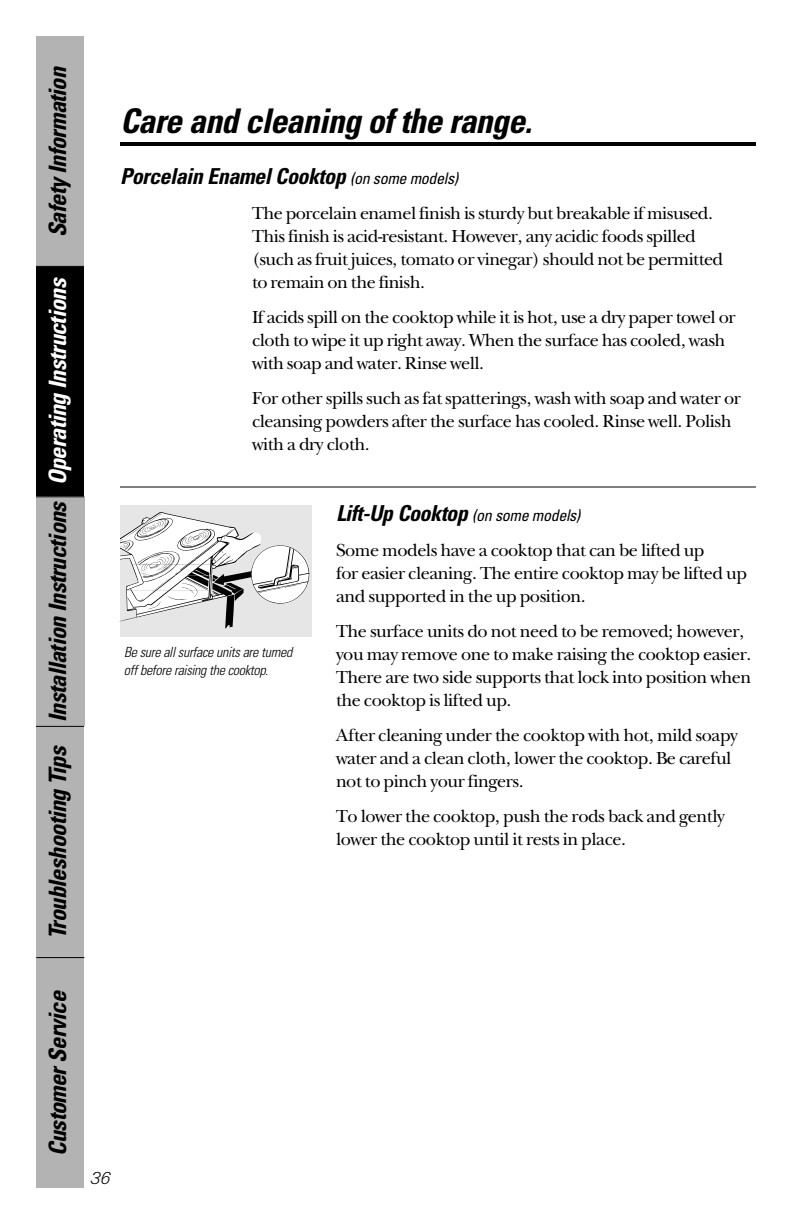
<style>
.page{position:relative;width:792px;height:1224px;background:#fff}
.page>*{position:absolute;margin:0;border:0;box-sizing:border-box;transform-origin:0 0}
.t1{font:italic 700 condensed 34px "Univers";color:#000}
.t2{font:italic 700 condensed 24px "Univers";letter-spacing:-.02em;color:#000}
.t3{font:italic 700 condensed 24px "Univers";letter-spacing:-.02em;color:#fff}
.t4{font:italic 700 condensed 22px "Univers";color:#000}
.t5{font:18px/23px "N Baskerville";letter-spacing:-.025em;color:#000}
.t6{font:18px "U46";color:#000}
.t7{font:italic 300 condensed 14px/18px "Univers";color:#000}
.s1{font-weight:400;font-size:16px}
</style>
<div class="page">
<div style="left:120px;top:505px;width:192px;height:132px;background:#e6e6e6"></div>
<svg style="left:119px;top:512px;width:191px;height:116px"></svg>
<hr style="left:120px;top:142px;width:636px;height:4px;background:#000">
<hr style="left:120px;top:486px;width:636px;height:2px;background:#808080">
<div style="left:36px;top:266px;width:48px;height:231px;background:#000"></div>
<div style="left:36px;top:497px;width:48px;height:229px;background:#b3b3b3"></div>
<div style="left:36px;top:36px;width:48px;height:230px;background:#b3b3b3"></div>
<div style="left:36px;top:727px;width:48px;height:231px;background:#b3b3b3"></div>
<div style="left:36px;top:958px;width:48px;height:230px;background:#b3b3b3"></div>
<hr style="left:36px;top:726px;width:48px;height:1px;background:#000">
<hr style="left:36px;top:957px;width:48px;height:1px;background:#000">
<h2 class="t2" style="left:49px;top:237px;width:177px;rotate:-90deg">Safety Information</h2>
<h2 class="t3" style="left:49px;top:485px;width:213px;rotate:-90deg">Operating Instructions</h2>
<h2 class="t2" style="left:49px;top:722px;width:226px;rotate:-90deg">Installation Instructions</h2>
<h2 class="t2" style="left:49px;top:939px;width:199px;rotate:-90deg">Troubleshooting Tips</h2>
<h1 class="t1" style="left:120px;top:108px;width:420px">Care and cleaning of the range.</h1>
<p class="t4" style="left:120px;top:168px;width:343px">Porcelain EnamelCooktop <span class="s1">(on some models)</span></p>
<p class="t5" style="left:252px;top:204px;width:473px">The porcelain enamel finish is sturdy but breakable if misused.<br>This finish is acid-resistant. However, any acidic foods spilled (such as fruit juices, tomato or vinegar) should not be permitted to remain on the finish.</p>
<p class="t5" style="left:252px;top:308px;width:485px">If acids spill on the cooktop while it is hot, use a dry paper towel or cloth to wipe it up right away. When the surface has cooled, wash with soap and water. Rinse well.</p>
<p class="t5" style="left:252px;top:389px;width:491px">For other spills such as fat spatterings, wash with soap and water or cleansing powders after the surface has cooled. Rinse well. Polish with a dry cloth.</p>
<p class="t7" style="left:124px;top:645px;width:173px">Be sure allsurface unitsare turned offbefore raising the cooktop.</p>
<p class="t4" style="left:336px;top:505px;width:249px">Lift-Up Cooktop <span class="s1">(on some models)</span></p>
<p class="t5" style="left:336px;top:541px;width:413px">Some models have a cooktop that can be lifted up<br>for easier cleaning. The entire cooktop may be lifted up and supported in the up position.</p>
<p class="t5" style="left:336px;top:622px;width:417px">The surface units do not need to be removed; however, you may remove one to make raising the cooktop easier.<br>There are two side supports that lock into position when the cooktop is lifted up.</p>
<p class="t5" style="left:336px;top:726px;width:404px">After cleaning under the cooktop with hot, mild soapy water and a clean cloth, lower the cooktop. Be careful not to pinch your fingers.</p>
<p class="t5" style="left:336px;top:807px;width:390px">To lower the cooktop, push the rods back and gently lower the cooktop until it rests in place.</p>
<h2 class="t2" style="left:49px;top:1156px;width:171px;rotate:-90deg">CustomerService</h2>
<p class="t6" style="left:90px;top:1172px;width:22px">36</p>
</div>
